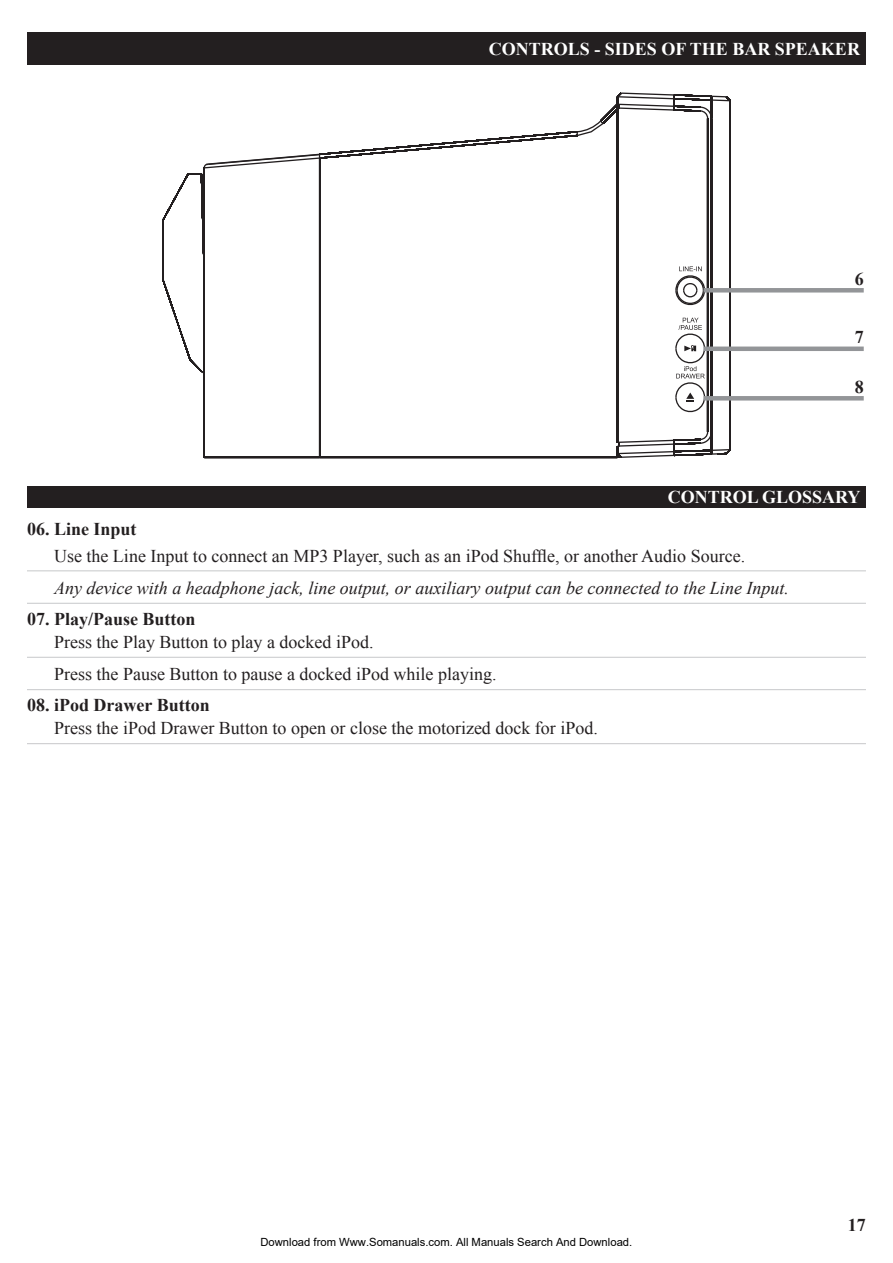
<style>
.page{position:relative;width:893px;height:1263px;background:#fff}
.page>*{position:absolute;margin:0;border:0;box-sizing:border-box;transform-origin:0 0}
.DEFINITION{font:18px "Times New Roman";color:#231f20}
.DEF-NOTE{font:italic 18px "Times New Roman";color:#231f20}
.CONTROL{font:700 18px "Times New Roman";color:#231f20}
.PAGE_HEADER-ODDS{font:700 18px "Times New Roman";color:#fff}
.PAGE_HEADER-EVENS{font:700 18px "Times New Roman";color:#fff}
.Page_Numbers-Evens{font:700 18px "Times New Roman";color:#231f20}
.t1{font:11.25px "Arial";color:#000}
</style>
<div class="page">
<div style="left:27px;top:32px;width:839px;height:33px;background:#231f20"></div>
<hr style="left:729px;top:101px;width:2px;height:349px;background:#231f20">
<hr style="left:711px;top:118px;width:1px;height:314px;background:#231f20">
<hr style="left:617px;top:108px;width:1px;height:334px;background:#231f20">
<hr style="left:707px;top:118px;width:1px;height:314px;background:#231f20">
<svg style="left:616px;top:431px;width:115px;height:27px"></svg>
<hr style="left:320px;top:457px;width:297px;height:1px;background:#231f20">
<hr style="left:319px;top:158px;width:1px;height:299px;background:#231f20">
<hr style="left:204px;top:457px;width:116px;height:1px;background:#231f20">
<hr style="left:204px;top:168px;width:1px;height:289px;background:#231f20">
<svg style="left:162px;top:92px;width:569px;height:322px"></svg>
<div style="left:27px;top:486px;width:839px;height:22px;background:#231f20"></div>
<hr style="left:704px;top:288px;width:160px;height:4px;background:#939598">
<div style="left:704px;top:346px;width:160px;height:5px;background:#939598"></div>
<hr style="left:704px;top:396px;width:160px;height:4px;background:#939598">
<hr style="left:27px;top:571px;width:839px;height:1px;background:#c7c8ca">
<hr style="left:27px;top:603px;width:839px;height:1px;background:#c7c8ca">
<hr style="left:27px;top:657px;width:839px;height:1px;background:#c7c8ca">
<hr style="left:27px;top:689px;width:839px;height:1px;background:#c7c8ca">
<hr style="left:27px;top:743px;width:839px;height:1px;background:#c7c8ca">
<p class="PAGE_HEADER-ODDS" style="left:489px;top:36px;width:373px">CONTROLS - SIDES OF THE BAR SPEAKER</p>
<p class="Page_Numbers-Evens" style="left:855px;top:266px;width:10px">6</p>
<p class="Page_Numbers-Evens" style="left:855px;top:325px;width:10px">7</p>
<p class="Page_Numbers-Evens" style="left:855px;top:374px;width:10px">8</p>
<p class="PAGE_HEADER-EVENS" style="left:668px;top:484px;width:194px">CONTROL GLOSSARY</p>
<p class="CONTROL" style="left:27px;top:516px;width:111px">06. Line Input</p>
<p class="DEFINITION" style="left:54px;top:543px;width:693px">Use the Line Input to connect an MP3 Player, such as an iPod Shuffle, or another Audio Source.</p>
<p class="DEF-NOTE" style="left:54px;top:576px;width:736px">Any device with a headphone jack, line output, or auxiliary output can be connected to the Line Input.</p>
<p class="CONTROL" style="left:27px;top:606px;width:170px">07. Play/Pause Button</p>
<p class="DEFINITION" style="left:54px;top:630px;width:321px">Press the Play Button to play a docked iPod.</p>
<p class="DEFINITION" style="left:54px;top:662px;width:444px">Press the Pause Button to pause a docked iPod while playing.</p>
<p class="CONTROL" style="left:27px;top:693px;width:184px">08. iPod Drawer Button</p>
<p class="DEFINITION" style="left:54px;top:716px;width:545px">Press the iPod Drawer Button to open or close the motorized dock for iPod.</p>
<p class="t1" style="left:260px;top:1235px;width:373px">Download from Www.Somanuals.com. All Manuals Search And Download.</p>
<p class="CONTROL" style="left:848px;top:1213px;width:19px">17</p>
</div>
